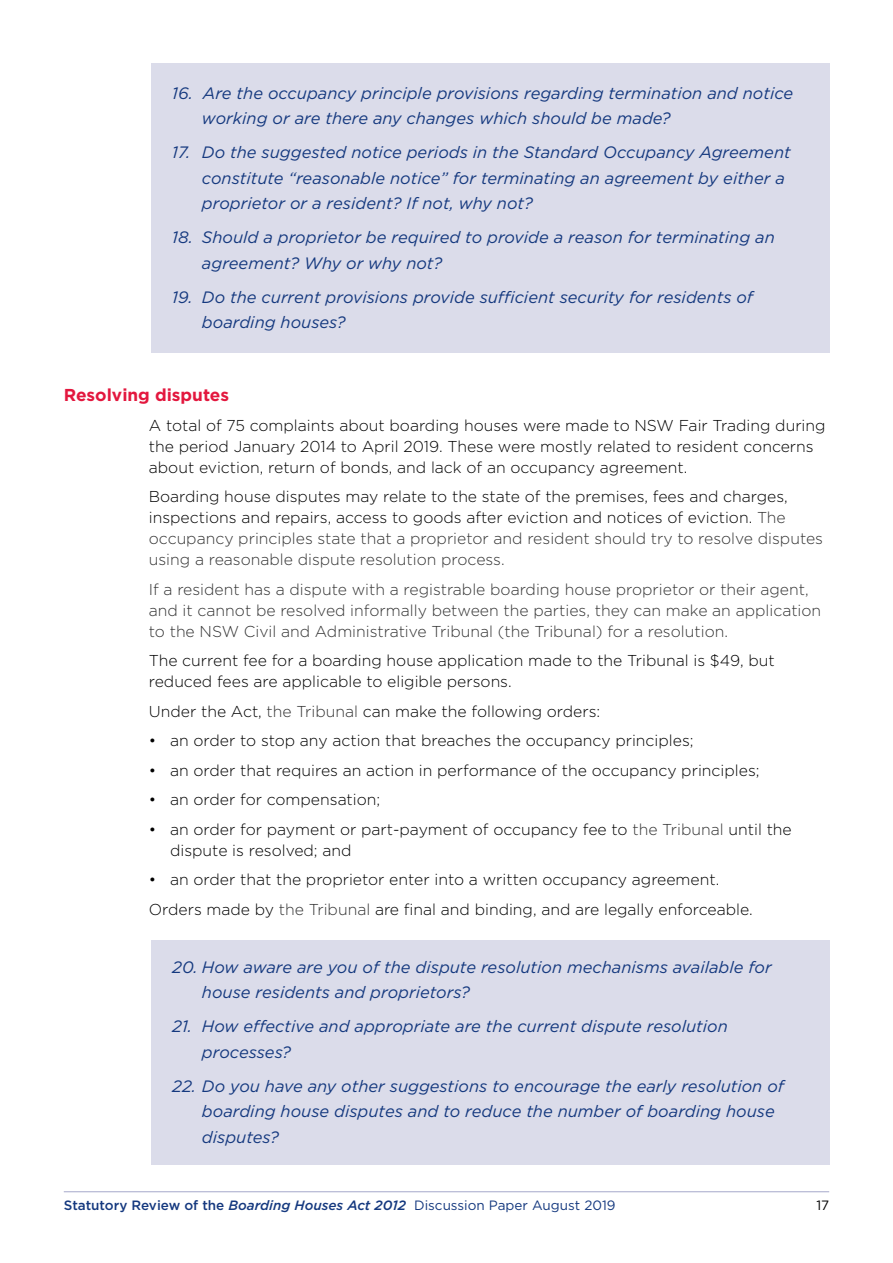
<style>
.page{position:relative;width:893px;height:1263px;background:#fff}
.page>*{position:absolute;margin:0;border:0;box-sizing:border-box;transform-origin:0 0}
.t1{font:700 17.25px "Gotham";color:#e3173e}
.t2{font:italic 16.5px/25.5px "Gotham";color:#15397f}
.t3{font:300 15.75px/21px "Gotham";color:#000}
.t4{font:300 15.75px/21px "Gotham";color:#333}
.t5{font:13.5px "Gotham";color:#15397f}
.t6{font:13.5px "Gotham";color:#000}
.s1{color:#333}
.s2{font-weight:500}
.s3{font-weight:500;font-style:italic}
</style>
<div class="page">
<hr style="left:64px;top:1191px;width:765px;height:1px;background:#a6a9ca">
<div style="left:151px;top:64px;width:678px;height:289px;background:#dbdcea"></div>
<div style="left:151px;top:940px;width:678px;height:225px;background:#dbdcea"></div>
<p class="t2" style="left:202px;top:80px;width:593px;text-indent:-30px">16. Are the occupancy principle provisions regarding termination and notice working or are there any changes which should be made?</p>
<p class="t2" style="left:202px;top:140px;width:590px;text-indent:-30px">17. Do the suggested notice periods in the Standard Occupancy Agreement constitute “reasonable notice” for terminating an agreement by either a proprietor or a resident? If not, why not?</p>
<p class="t2" style="left:202px;top:225px;width:574px;text-indent:-30px">18. Should a proprietor be required to provide a reason for terminating an agreement? Why or why not?</p>
<p class="t2" style="left:202px;top:284px;width:553px;text-indent:-30px">19. Do the current provisions provide sufficient security for residents of boarding houses?</p>
<p class="t1" style="left:64px;top:385px;width:167px">Resolving disputes</p>
<p class="t3" style="left:149px;top:414px;width:678px">A total of 75 complaints about boarding houses were made to NSW Fair Trading during the period January 2014 to April 2019. These were mostly related to resident concerns about eviction, return of bonds, and lack of an occupancy agreement.</p>
<p class="t3" style="left:149px;top:486px;width:676px">Boarding house disputes may relate to the state of the premises, fees and charges, inspections and repairs, access to goods after eviction and notices of eviction. <span class="s1">The occupancy principles state that a proprietor and resident should try to resolve disputes using a reasonable dispute resolution process.</span></p>
<p class="t4" style="left:149px;top:578px;width:674px">If a resident has a dispute with a registrable boarding house proprietor or their agent, and it cannot be resolved informally between the parties, they can make an application to the NSW Civil and Administrative Tribunal (the Tribunal) for a resolution.</p>
<p class="t3" style="left:149px;top:650px;width:627px">The current fee for a boarding house application made to the Tribunal is $49, but reduced fees are applicable to eligible persons.</p>
<p class="t3" style="left:149px;top:700px;width:453px">Under the Act, <span class="s1">the Tribunal</span> can make the following orders:</p>
<p class="t3" style="left:149px;top:730px;width:546px">• an order to stop any action that breaches the occupancy principles;</p>
<p class="t3" style="left:149px;top:759px;width:612px">• an order that requires an action in performance of the occupancy principles;</p>
<p class="t3" style="left:149px;top:789px;width:233px">• an order for compensation;</p>
<p class="t3" style="left:170px;top:818px;width:623px;text-indent:-21px">• an order for payment or part-payment of occupancy fee to <span class="s1">the Tribunal</span> until the dispute is resolved; and</p>
<p class="t3" style="left:149px;top:864px;width:605px;line-height:29.5px">• an order that the proprietor enter into a written occupancy agreement.<br>Orders made by <span class="s1">the Tribunal</span> are final and binding, and are legally enforceable.</p>
<p class="t2" style="left:202px;top:954px;width:571px;text-indent:-30px">20. How aware are you of the dispute resolution mechanisms available for house residents and proprietors?</p>
<p class="t2" style="left:202px;top:1014px;width:527px;text-indent:-30px">21. How effective and appropriate are the current dispute resolution processes?</p>
<p class="t2" style="left:202px;top:1073px;width:583px;text-indent:-30px">22. Do you have any other suggestions to encourage the early resolution of boarding house disputes and to reduce the number of boarding house disputes?</p>
<p class="t5" style="left:64px;top:1198px;width:553px"><span class="s2">Statutory Review of the</span> <span class="s3">Boarding Houses Act 2012</span> Discussion Paper August 2019</p>
<p class="t6" style="left:816px;top:1198px;width:14px">17</p>
</div>
